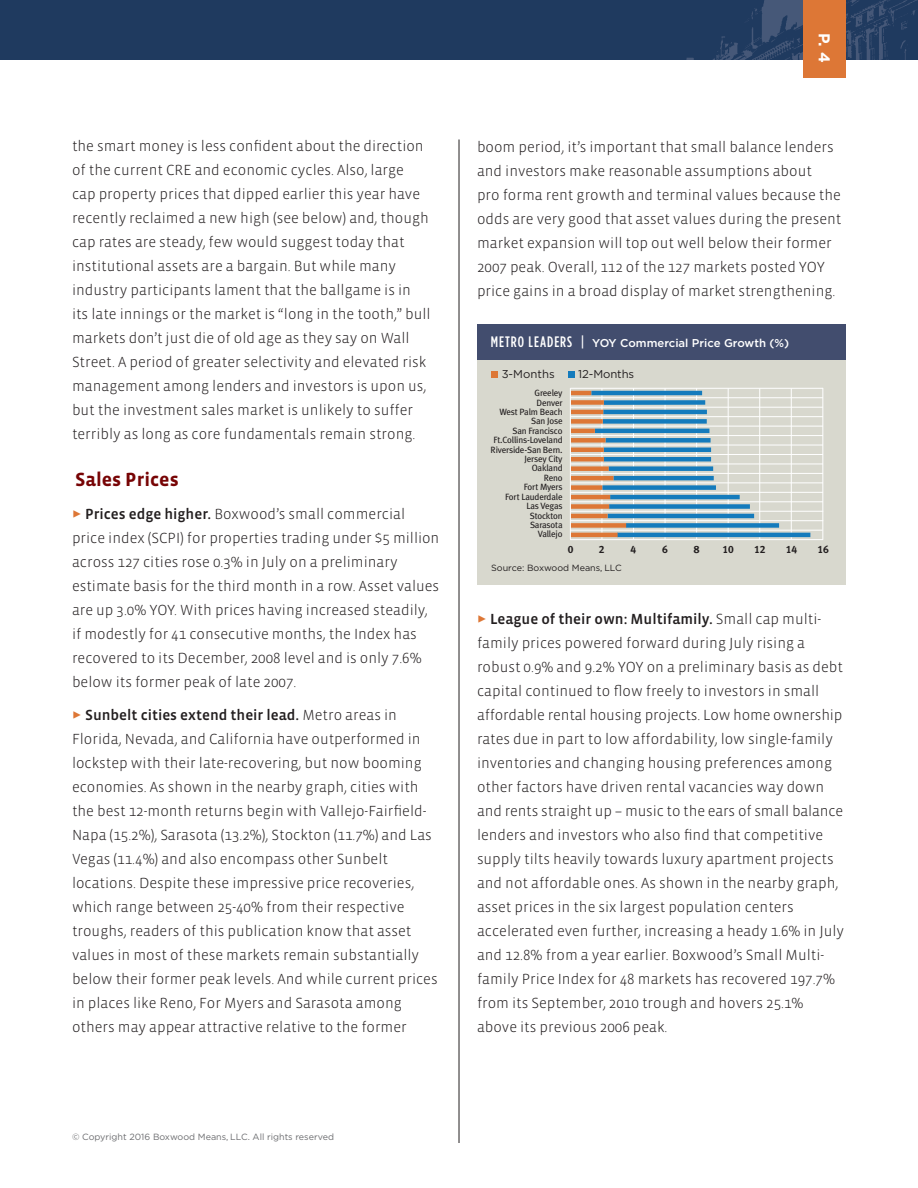
<style>
.page{position:relative;width:918px;height:1188px;background:#fff}
.page>*{position:absolute;margin:0;border:0;box-sizing:border-box;transform-origin:0 0}
.t1{font:700 19.5px "Vista Sans";color:#770405}
.t2{font:700 15.75px "Gotham";color:#fff}
.t3{font:300 15px/24px "Vista Sans";color:#231f20}
.t4{font:15px "Vista Sans Med";color:#231f20}
.t5{font:500 11.4px "Gotham";color:#fff}
.t6{font:11.4px "Gotham";letter-spacing:-.01em;color:#231f20}
.t7{font:700 10.65px "Meta Plus Lining";color:#231f20}
.t8{font:9.15px/9.4px "Meta Plus Lining";letter-spacing:-.02em;color:#231f20;text-align:right}
.t9{font:9px "Gotham";color:#6c6d70}
.t10{font:9px "Gotham";color:#231f20}
.s1{color:#dd7736}
.s2{font-family:"Vista Sans Med";font-weight:400}
.s3{font-family:"Vista Sans";font-weight:300}
.s4{font-family:"Gotham Condensed";font-size:15.15px}
</style>
<div class="page">
<div style="left:0;top:0;width:918px;height:59px;background:#1f3a5f"></div>
<hr style="left:459px;top:140px;width:1px;height:1003px;background:#231f20">
<div style="left:804px;top:0;width:42px;height:77px;background:#dd7736"></div>
<div style="left:477px;top:331px;width:369px;height:254px;background:#d8d8ce"></div>
<hr style="left:571px;top:388px;width:252px;height:1px;background:#fff">
<hr style="left:571px;top:397px;width:252px;height:1px;background:#fff">
<hr style="left:571px;top:407px;width:252px;height:1px;background:#fff">
<hr style="left:571px;top:416px;width:252px;height:1px;background:#fff">
<hr style="left:571px;top:426px;width:252px;height:1px;background:#fff">
<hr style="left:571px;top:435px;width:252px;height:1px;background:#fff">
<hr style="left:571px;top:445px;width:252px;height:1px;background:#fff">
<hr style="left:571px;top:464px;width:252px;height:1px;background:#fff">
<hr style="left:571px;top:454px;width:252px;height:1px;background:#fff">
<hr style="left:571px;top:473px;width:252px;height:1px;background:#fff">
<hr style="left:571px;top:501px;width:252px;height:1px;background:#fff">
<hr style="left:571px;top:492px;width:252px;height:1px;background:#fff">
<hr style="left:571px;top:482px;width:252px;height:1px;background:#fff">
<hr style="left:570px;top:539px;width:253px;height:1px;background:#fff">
<hr style="left:571px;top:520px;width:252px;height:1px;background:#fff">
<hr style="left:571px;top:511px;width:252px;height:1px;background:#fff">
<hr style="left:570px;top:530px;width:253px;height:1px;background:#fff">
<hr style="left:759px;top:388px;width:1px;height:151px;background:#fff">
<hr style="left:791px;top:388px;width:1px;height:151px;background:#fff">
<hr style="left:728px;top:388px;width:1px;height:151px;background:#fff">
<hr style="left:822px;top:388px;width:1px;height:152px;background:#fff">
<div style="left:477px;top:324px;width:369px;height:36px;background:#424d6e"></div>
<hr style="left:602px;top:388px;width:1px;height:151px;background:#fff">
<hr style="left:633px;top:388px;width:1px;height:151px;background:#fff">
<hr style="left:665px;top:388px;width:1px;height:151px;background:#fff">
<hr style="left:696px;top:388px;width:1px;height:151px;background:#fff">
<svg style="left:491px;top:372px;width:6px;height:6px"></svg>
<svg style="left:569px;top:372px;width:6px;height:6px"></svg>
<hr style="left:591px;top:391px;width:111px;height:4px;background:#147bbc">
<hr style="left:571px;top:391px;width:20px;height:4px;background:#dd7736">
<div style="left:604px;top:400px;width:101px;height:5px;background:#147bbc"></div>
<div style="left:571px;top:400px;width:33px;height:5px;background:#dd7736"></div>
<hr style="left:603px;top:410px;width:104px;height:4px;background:#147bbc">
<hr style="left:571px;top:410px;width:32px;height:4px;background:#dd7736">
<div style="left:603px;top:419px;width:104px;height:5px;background:#147bbc"></div>
<div style="left:571px;top:419px;width:32px;height:5px;background:#dd7736"></div>
<hr style="left:595px;top:429px;width:114px;height:4px;background:#147bbc">
<hr style="left:571px;top:429px;width:24px;height:4px;background:#dd7736">
<div style="left:606px;top:438px;width:105px;height:5px;background:#147bbc"></div>
<div style="left:571px;top:438px;width:35px;height:5px;background:#dd7736"></div>
<hr style="left:604px;top:448px;width:107px;height:4px;background:#147bbc">
<hr style="left:571px;top:448px;width:33px;height:4px;background:#dd7736">
<hr style="left:604px;top:457px;width:107px;height:4px;background:#147bbc">
<hr style="left:571px;top:457px;width:33px;height:4px;background:#dd7736">
<div style="left:609px;top:466px;width:104px;height:5px;background:#147bbc"></div>
<div style="left:571px;top:466px;width:38px;height:5px;background:#dd7736"></div>
<hr style="left:613px;top:476px;width:101px;height:4px;background:#147bbc">
<hr style="left:571px;top:476px;width:42px;height:4px;background:#dd7736">
<div style="left:602px;top:485px;width:114px;height:5px;background:#147bbc"></div>
<div style="left:571px;top:485px;width:31px;height:5px;background:#dd7736"></div>
<hr style="left:610px;top:495px;width:130px;height:4px;background:#147bbc">
<hr style="left:571px;top:495px;width:39px;height:4px;background:#dd7736">
<div style="left:609px;top:504px;width:141px;height:5px;background:#147bbc"></div>
<div style="left:571px;top:504px;width:38px;height:5px;background:#dd7736"></div>
<hr style="left:617px;top:533px;width:193px;height:4px;background:#147bbc">
<hr style="left:571px;top:533px;width:47px;height:4px;background:#dd7736">
<div style="left:626px;top:523px;width:153px;height:5px;background:#147bbc"></div>
<div style="left:571px;top:523px;width:55px;height:5px;background:#dd7736"></div>
<hr style="left:608px;top:514px;width:146px;height:4px;background:#147bbc">
<hr style="left:571px;top:514px;width:37px;height:4px;background:#dd7736">
<hr style="left:570px;top:388px;width:1px;height:151px;background:#fff">
<p class="t3" style="left:72px;top:135px;width:360px">the smart money is less confident about the direction of the current CRE and economic cycles. Also, large cap property prices that dipped earlier this year have recently reclaimed a new high (see below) and, though cap rates are steady, few would suggest today that institutional assets are a bargain. But while many industry participants lament that the ballgame is in its late innings or the market is “long in the tooth,” bull markets don’t just die of old age as they say on Wall Street. A period of greater selectivity and elevated risk management among lenders and investors is upon us, but the investment sales market is unlikely to suffer terribly as long as core fundamentals remain strong.</p>
<h1 class="t1" style="left:75px;top:469px;width:105px">Sales Prices</h1>
<p class="t3" style="left:72px;top:502px;width:369px"><span class="s1">✓</span> <span class="s2">Prices edge higher.</span> Boxwood’s small commercial price index (SCPI) for properties trading under $5 million across 127 cities rose 0.3% in July on a preliminary estimate basis for the third month in a row. Asset values are up 3.0% YOY. With prices having increased steadily, if modestly for 41 consecutive months, the Index has recovered to its December, 2008 level and is only 7.6% below its former peak of late 2007.</p>
<p class="t4" style="left:72px;top:707px;width:326px"><span class="s1">✓</span> Sunbelt cities extend their lead. <span class="s3">Metro areas in</span></p>
<p class="t3" style="left:72px;top:727px;width:367px">Florida, Nevada, and California have outperformed in lockstep with their late-recovering, but now booming economies. As shown in the nearby graph, cities with the best 12-month returns begin with Vallejo-Fairfield-Napa (15.2%), Sarasota (13.2%), Stockton (11.7%) and Las Vegas (11.4%) and also encompass other Sunbelt locations. Despite these impressive price recoveries, which range between 25-40% from their respective troughs, readers of this publication know that asset values in most of these markets remain substantially below their former peak levels. And while current prices in places like Reno, For Myers and Sarasota among others may appear attractive relative to the former</p>
<p class="t9" style="left:72px;top:1132px;width:264px">© Copyright 2016 Boxwood Means, LLC. All rights reserved</p>
<p class="t2" style="left:834px;top:33px;width:30px;rotate:90deg">P. 4</p>
<p class="t3" style="left:477px;top:135px;width:366px">boom period, it’s important that small balance lenders and investors make reasonable assumptions about<br>pro forma rent growth and terminal values because the odds are very good that asset values during the present market expansion will top out well below their former 2007 peak. Overall, 112 of the 127 markets posted YOY price gains in a broad display of market strengthening.</p>
<p class="t5" style="left:491px;top:336px;width:300px"><span class="s4">METRO LEADERS |</span> YOY Commercial Price Growth (%)</p>
<p class="t6" style="left:502px;top:368px;width:55px">3-Months</p>
<p class="t6" style="left:578px;top:368px;width:58px">12-Months</p>
<p class="t8" style="left:491px;top:388px;width:74px">Greeley<br>Denver<br>West Palm Beach<br>San Jose<br>San Francisco<br>Ft.Collins-Loveland<br>Riverside-San Bern.<br>Jersey City<br>Oakland<br>Reno<br>Fort Myers<br>Fort Lauderdale<br>Las Vegas<br>Stockton<br>Sarasota<br>Vallejo</p>
<p class="t7" style="left:568px;top:543px;width:7px">0</p>
<p class="t7" style="left:599px;top:543px;width:7px">2</p>
<p class="t7" style="left:631px;top:543px;width:7px">4</p>
<p class="t7" style="left:662px;top:543px;width:7px">6</p>
<p class="t7" style="left:694px;top:543px;width:7px">8</p>
<p class="t7" style="left:723px;top:543px;width:13px">10</p>
<p class="t10" style="left:491px;top:562px;width:132px">Source: Boxwood Means, LLC</p>
<p class="t7" style="left:754px;top:543px;width:13px">12</p>
<p class="t7" style="left:786px;top:543px;width:13px">14</p>
<p class="t7" style="left:818px;top:543px;width:13px">16</p>
<p class="t4" style="left:477px;top:612px;width:346px"><span class="s1">✓</span> League of their own: Multifamily. <span class="s3">Small cap multi-</span></p>
<p class="t3" style="left:477px;top:631px;width:369px">family prices powered forward during July rising a robust 0.9% and 9.2% YOY on a preliminary basis as debt capital continued to flow freely to investors in small affordable rental housing projects. Low home ownership rates due in part to low affordability, low single-family inventories and changing housing preferences among other factors have driven rental vacancies way down and rents straight up – music to the ears of small balance lenders and investors who also find that competitive supply tilts heavily towards luxury apartment projects and not affordable ones. As shown in the nearby graph, asset prices in the six largest population centers accelerated even further, increasing a heady 1.6% in July and 12.8% from a year earlier. Boxwood’s Small Multi&shy;family Price Index for 48 markets has recovered 197.7% from its September, 2010 trough and hovers 25.1% above its previous 2006 peak.</p>
</div>
